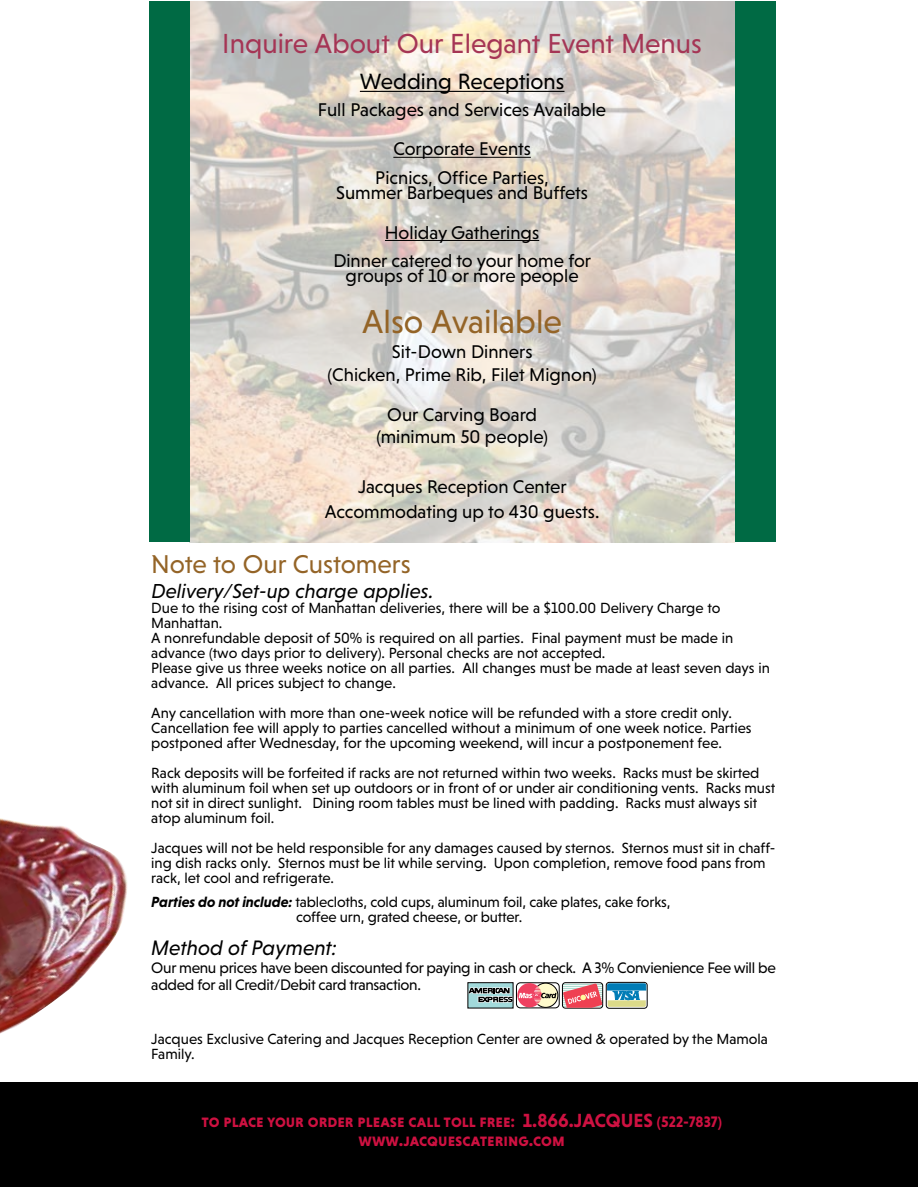
<style>
.page{position:relative;width:918px;height:1188px;background:#fff}
.page>*{position:absolute;margin:0;border:0;box-sizing:border-box;transform-origin:0 0}
.t1{font:33.75px "Niveau Grotesk";color:#946427}
.t2{font:28.05px "Niveau Grotesk";color:#a53555}
.t3{font:26.25px "Niveau Grotesk";color:#946427}
.t4{font:22.5px "Niveau Grotesk";color:#000}
.t5{font:italic 21.3px "Niveau Grotesk";color:#000}
.t6{font:italic 20.55px "Niveau Grotesk";color:#000}
.t7{font:18.75px/22.8px "Niveau Grotesk";color:#000;text-align:center}
.t8{font:17.4px/19.4px "Niveau Grotesk Bold Small Caps";color:#ce1141;text-align:center}
.t9{font:15.45px/17px "Niveau Grotesk";letter-spacing:-.02em;color:#000}
.t10{font:15px/15px "Niveau Grotesk";color:#000}
.s1{font-weight:700;font-style:italic}
.s2{font-size:19.35px}
.s3{font-size:15.45px}
</style>
<div class="page">
<img style="left:0;top:818px;width:127px;height:216px">
<div style="left:0;top:1082px;width:917px;height:105px;background:#000"></div>
<img style="left:190px;top:1px;width:545px;height:541px">
<div style="left:735px;top:1px;width:41px;height:541px;background:#006a44"></div>
<div style="left:606px;top:982px;width:41px;height:27px;border:1px solid #000;border-radius:3px"></div>
<svg style="left:468px;top:981px;width:178px;height:28px"></svg>
<div style="left:468px;top:982px;width:45px;height:26px;border:1px solid #000"></div>
<hr style="left:360px;top:91px;width:204px;height:1px;background:#000">
<hr style="left:393px;top:157px;width:138px;height:1px;background:#000">
<hr style="left:385px;top:240px;width:154px;height:1px;background:#000">
<div style="left:149px;top:1px;width:41px;height:541px;background:#006a44"></div>
<h2 class="t2" style="left:222px;top:28px;width:481px">Inquire About Our Elegant Event Menus</h2>
<h3 class="t4" style="left:360px;top:69px;width:206px">Wedding Receptions</h3>
<p class="t7" style="left:318px;top:89px;width:290px;line-height:39.8px">Full Packages and Services Available<br>Corporate Events</p>
<p class="t7" style="left:336px;top:170px;width:253px;line-height:15px">Picnics, Office Parties,<br>Summer Barbeques and Buffets</p>
<p class="t7" style="left:333px;top:218px;width:259px;line-height:28.5px">Holiday Gatherings<br>Dinner catered to your home for</p>
<p class="t7" style="left:346px;top:264px;width:235px">groups of 10 or more people</p>
<h1 class="t1" style="left:362px;top:303px;width:201px">Also Available</h1>
<p class="t7" style="left:328px;top:340px;width:271px">Sit-Down Dinners<br>(Chicken, Prime Rib, Filet Mignon)</p>
<p class="t7" style="left:376px;top:403px;width:173px">Our Carving Board (minimum 50 people)</p>
<p class="t7" style="left:325px;top:474px;width:276px;line-height:24.8px">Jacques Reception Center<br>Accommodating up to 430 guests.</p>
<h3 class="t3" style="left:151px;top:549px;width:261px">Note to Our Customers</h3>
<h3 class="t6" style="left:151px;top:580px;width:284px">Delivery/Set-up charge applies.</h3>
<p class="t10" style="left:151px;top:601px;width:620px">Due to the rising cost of Manhattan deliveries, there will be a $100.00 Delivery Charge to Manhattan.<br>A nonrefundable deposit of 50% is required on all parties. Final payment must be made in advance (two days prior to delivery). Personal checks are not accepted.<br>Please give us three weeks notice on all parties. All changes must be made at least seven days in advance. All prices subject to change.</p>
<p class="t10" style="left:151px;top:706px;width:602px">Any cancellation with more than one-week notice will be refunded with a store credit only.<br>Cancellation fee will apply to parties cancelled without a minimum of one week notice. Parties postponed after Wednesday, for the upcoming weekend, will incur a postponement fee.</p>
<p class="t10" style="left:151px;top:765px;width:626px">Rack deposits will be forfeited if racks are not returned within two weeks. Racks must be skirted with aluminum foil when set up outdoors or in front of or under air conditioning vents. Racks must not sit in direct sunlight. Dining room tables must be lined with padding. Racks must always sit atop aluminum foil.</p>
<p class="t10" style="left:151px;top:840px;width:626px">Jacques will not be held responsible for any damages caused by sternos. Sternos must sit in chaff&shy;ing dish racks only. Sternos must be lit while serving. Upon completion, remove food pans from rack, let cool and refrigerate.</p>
<p class="t10" style="left:151px;top:895px;width:521px;text-align:center"><span class="s1">Parties do not include:</span> tablecloths, cold cups, aluminum foil, cake plates, cake forks, coffee urn, grated cheese, or butter.</p>
<h3 class="t5" style="left:151px;top:936px;width:187px">Method of Payment:</h3>
<p class="t9" style="left:151px;top:960px;width:626px">Our menu prices have been discounted for paying in cash or check. A 3% Convienience Fee will be added for all Credit/Debit card transaction.</p>
<p class="t10" style="left:151px;top:1032px;width:618px">Jacques Exclusive Catering and Jacques Reception Center are owned &amp; operated by the Mamola<br>Family.</p>
<p class="t8" style="left:201px;top:1111px;width:522px">to place your order please call toll free: <span class="s2">1.866.JACQUES</span> <span class="s3">(522-7837) </span>www.jacquescatering.com</p>
</div>
